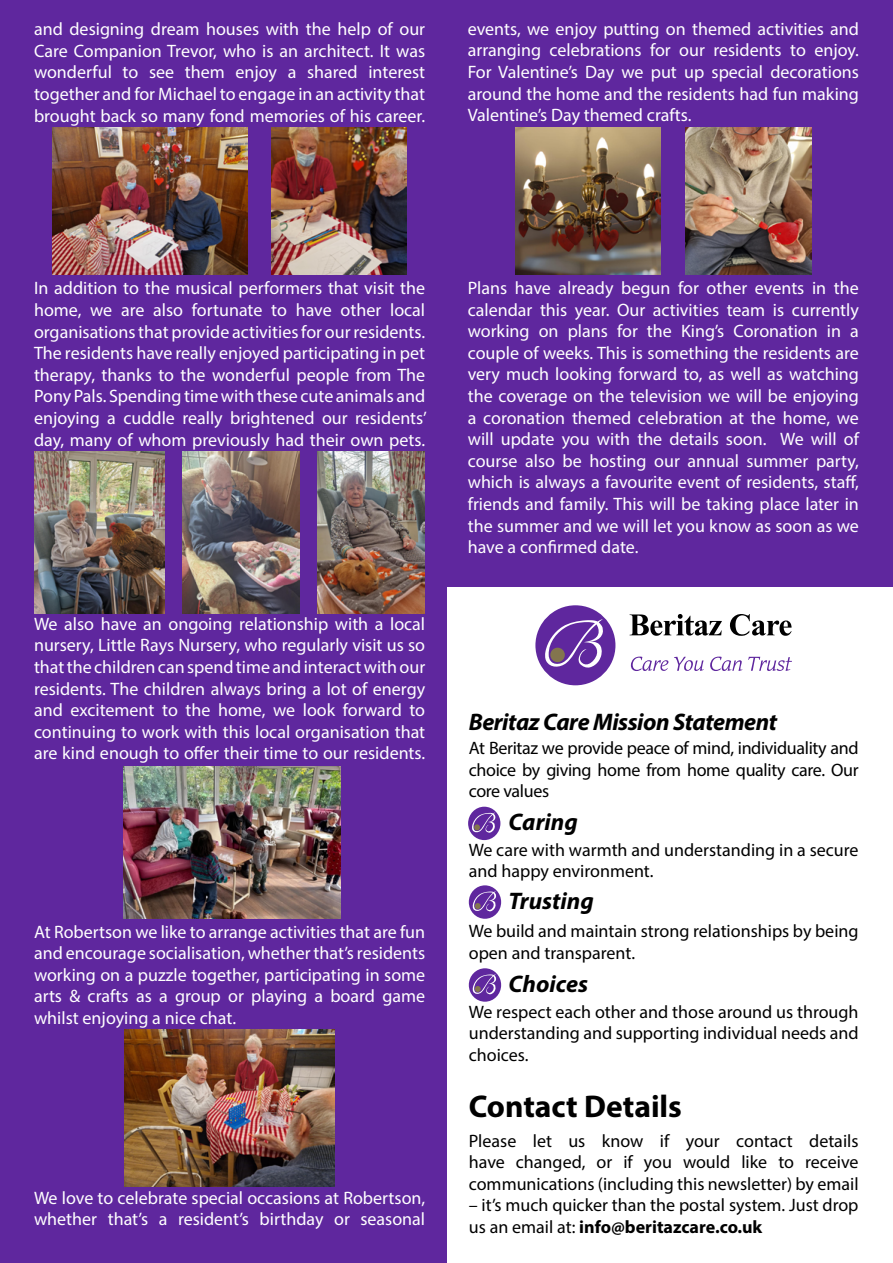
<style>
.page{position:relative;width:893px;height:1263px;background:#fff}
.page>*{position:absolute;margin:0;border:0;box-sizing:border-box;transform-origin:0 0}
.t1{font:700 31.5px "Myriad Pro";color:#000}
.t2{font:italic 700 24px "Myriad Pro";letter-spacing:-.02em;color:#000}
.t3{font:italic 700 24px "Myriad Pro";color:#000}
.t4{font:18px/21.6px "Myriad Pro";color:#fff;text-align:justify}
.t5{font:18px/21.6px "Myriad Pro";color:#000;text-align:justify}
.s1{font-weight:700}
</style>
<div class="page">
<div style="left:0;top:0;width:446px;height:1263px;background:#5f279e"></div>
<div style="left:436px;top:0;width:457px;height:587px;background:#5f279e"></div>
<div style="left:468px;top:807px;width:32px;height:33px;background:#5f279e;border-radius:50%"></div>
<svg style="left:472px;top:812px;width:25px;height:21px"></svg>
<div style="left:535px;top:605px;width:80px;height:80px;background:#5f279e;border-radius:50%"></div>
<svg style="left:545px;top:619px;width:61px;height:49px"></svg>
<div style="left:550px;top:648px;width:15px;height:14px;background:#83754e;border-radius:50%"></div>
<svg style="left:631px;top:657px;width:37px;height:14px"></svg>
<svg style="left:674px;top:657px;width:30px;height:14px"></svg>
<svg style="left:710px;top:657px;width:32px;height:14px"></svg>
<svg style="left:748px;top:657px;width:44px;height:14px"></svg>
<svg style="left:630px;top:614px;width:92px;height:22px"></svg>
<svg style="left:730px;top:614px;width:62px;height:22px"></svg>
<div style="left:469px;top:885px;width:32px;height:34px;background:#5f279e;border-radius:50%"></div>
<svg style="left:473px;top:891px;width:23px;height:21px"></svg>
<div style="left:469px;top:968px;width:32px;height:34px;background:#5f279e;border-radius:50%"></div>
<svg style="left:473px;top:974px;width:23px;height:21px"></svg>
<img style="left:34px;top:452px;width:131px;height:161px">
<img style="left:183px;top:452px;width:117px;height:161px">
<img style="left:317px;top:452px;width:107px;height:161px">
<img style="left:516px;top:128px;width:144px;height:146px">
<img style="left:685px;top:128px;width:126px;height:146px">
<img style="left:52px;top:128px;width:196px;height:146px">
<img style="left:271px;top:128px;width:135px;height:146px">
<img style="left:125px;top:1029px;width:210px;height:157px">
<img style="left:124px;top:766px;width:216px;height:152px">
<p class="t4" style="left:34px;top:18px;width:393px">and designing dream houses with the help of our Care Companion Trevor, who is an architect. It was wonderful to see them enjoy a shared interest together and for Michael to engage in an activity that brought back so many fond memories of his career.</p>
<p class="t4" style="left:468px;top:18px;width:393px">events, we enjoy putting on themed activities and arranging celebrations for our residents to enjoy.<br>For Valentine’s Day we put up special decorations around the home and the residents had fun making Valentine’s Day themed crafts.</p>
<p class="t4" style="left:34px;top:277px;width:394px">In addition to the musical performers that visit the home, we are also fortunate to have other local organisations that provide activities for our residents.<br>The residents have really enjoyed participating in pet therapy, thanks to the wonderful people from The Pony Pals. Spending time with these cute animals and enjoying a cuddle really brightened our residents’ day, many of whom previously had their own pets.</p>
<p class="t4" style="left:34px;top:613px;width:393px">We also have an ongoing relationship with a local nursery, Little Rays Nursery, who regularly visit us so that the children can spend time and interact with our residents. The children always bring a lot of energy and excitement to the home, we look forward to continuing to work with this local organisation that are kind enough to offer their time to our residents.</p>
<p class="t4" style="left:34px;top:920px;width:393px">At Robertson we like to arrange activities that are fun and encourage socialisation, whether that’s residents working on a puzzle together, participating in some arts &amp; crafts as a group or playing a board game whilst enjoying a nice chat.</p>
<p class="t4" style="left:34px;top:1187px;width:393px">We love to celebrate special occasions at Robertson, whether that’s a resident’s birthday or seasonal</p>
<p class="t4" style="left:468px;top:277px;width:393px">Plans have already begun for other events in the calendar this year. Our activities team is currently working on plans for the King’s Coronation in a couple of weeks. This is something the residents are very much looking forward to, as well as watching the coverage on the television we will be enjoying a coronation themed celebration at the home, we will update you with the details soon. We will of course also be hosting our annual summer party, which is always a favourite event of residents, staff, friends and family. This will be taking place later in the summer and we will let you know as soon as we have a confirmed date.</p>
<h2 class="t2" style="left:469px;top:706px;width:310px">Beritaz Care Mission Statement</h2>
<p class="t5" style="left:469px;top:737px;width:391px">At Beritaz we provide peace of mind, individuality and choice by giving home from home quality care. Our core values</p>
<h2 class="t2" style="left:509px;top:807px;width:71px">Caring</h2>
<p class="t5" style="left:469px;top:839px;width:391px">We care with warmth and understanding in a secure and happy environment.</p>
<h2 class="t3" style="left:509px;top:885px;width:87px">Trusting</h2>
<p class="t5" style="left:469px;top:920px;width:391px">We build and maintain strong relationships by being open and transparent.</p>
<h2 class="t3" style="left:509px;top:968px;width:81px">Choices</h2>
<p class="t5" style="left:469px;top:1000px;width:391px">We respect each other and those around us through understanding and supporting individual needs and choices.</p>
<h1 class="t1" style="left:469px;top:1085px;width:215px">Contact Details</h1>
<p class="t5" style="left:469px;top:1129px;width:391px">Please let us know if your contact details have changed, or if you would like to receive communications (including this newsletter) by email</p>
<p class="t5" style="left:469px;top:1194px;width:391px">– it’s much quicker than the postal system. Just drop us an email at: <span class="s1">info@beritazcare.co.uk</span></p>
</div>
